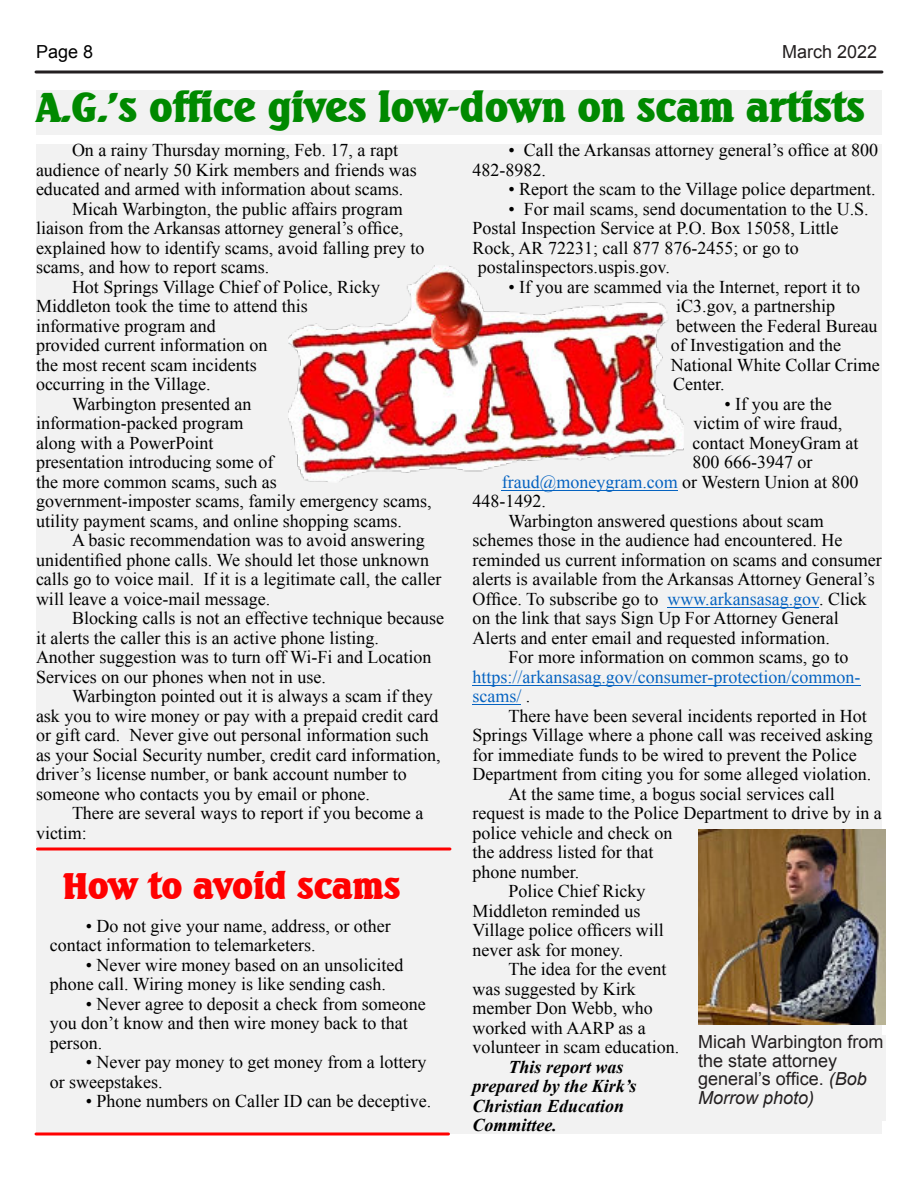
<style>
.page{position:relative;width:918px;height:1188px;background:#fff}
.page>*{position:absolute;margin:0;border:0;box-sizing:border-box;transform-origin:0 0}
.t1{font:40.5px "Seabird Heavy SF Bold";color:#008900}
.t2{font:36px "Seabird Heavy SF Bold";color:#f00}
.t3{font:18px/19.5px "Times New Roman";color:#000}
.t4{font:18px/19.5px "Times New Roman";color:#0563c1}
.t5{font:18px/18.6px "Arial";color:#231f20}
.t6{font:italic 700 18px/19.5px "Times New Roman";color:#000}
.t7{font:18px "Arial";color:#000}
.s1{color:#000}
.s2{color:#0563c1}
.s3{font-style:italic}
</style>
<div class="page">
<svg style="left:36px;top:70px;width:846px;height:4px"></svg>
<div style="left:36px;top:144px;width:846px;height:990px;background:#f2f2f2"></div>
<hr style="left:502px;top:490px;width:176px;height:1px;background:#0563c1">
<hr style="left:667px;top:607px;width:152px;height:1px;background:#0563c1">
<hr style="left:472px;top:685px;width:389px;height:1px;background:#0563c1">
<hr style="left:472px;top:704px;width:49px;height:1px;background:#0563c1">
<img style="left:698px;top:830px;width:188px;height:194px">
<div style="left:698px;top:1035px;width:188px;height:86px;background:#f2f2f2"></div>
<hr style="left:38px;top:848px;width:412px;height:2px;background:#f00">
<svg style="left:36px;top:1132px;width:412px;height:4px"></svg>
<img style="left:288px;top:266px;width:396px;height:216px">
<div style="left:36px;top:90px;width:846px;height:45px;background:#f2f2f2"></div>
<p class="t7" style="left:36px;top:45px;width:59px">Page 8</p>
<p class="t5" style="left:782px;top:44px;width:97px">March 2022</p>
<h1 class="t1" style="left:36px;top:89px;width:831px">A.G.’s office gives low-down on scam artists</h1>
<p class="t3" style="left:72px;top:142px;width:328px">On a rainy Thursday morning, Feb. 17, a rapt</p>
<p class="t3" style="left:36px;top:162px;width:382px">audience of nearly 50 Kirk members and friends was</p>
<p class="t3" style="left:36px;top:181px;width:369px">educated and armed with information about scams.</p>
<p class="t3" style="left:72px;top:201px;width:332px">Micah Warbington, the public affairs program</p>
<p class="t3" style="left:36px;top:220px;width:369px">liaison from the Arkansas attorney general’s office,</p>
<p class="t3" style="left:36px;top:240px;width:390px">explained how to identify scams, avoid falling prey to</p>
<p class="t3" style="left:36px;top:259px;width:235px">scams, and how to report scams.</p>
<p class="t3" style="left:72px;top:279px;width:310px">Hot Springs Village Chief of Police, Ricky</p>
<p class="t3" style="left:36px;top:298px;width:273px">Middleton took the time to attend this</p>
<p class="t3" style="left:36px;top:318px;width:181px">informative program and</p>
<p class="t3" style="left:36px;top:337px;width:233px">provided current information on</p>
<p class="t3" style="left:36px;top:357px;width:222px">the most recent scam incidents</p>
<p class="t3" style="left:36px;top:376px;width:176px">occurring in the Village.</p>
<p class="t3" style="left:72px;top:396px;width:181px">Warbington presented an</p>
<p class="t3" style="left:36px;top:415px;width:209px">information-packed program</p>
<p class="t3" style="left:36px;top:435px;width:179px">along with a PowerPoint</p>
<p class="t3" style="left:36px;top:454px;width:239px">presentation introducing some of</p>
<p class="t3" style="left:36px;top:474px;width:242px">the more common scams, such as</p>
<p class="t3" style="left:36px;top:493px;width:397px">government-imposter scams, family emergency scams,</p>
<p class="t3" style="left:36px;top:513px;width:367px">utility payment scams, and online shopping scams.</p>
<p class="t3" style="left:72px;top:532px;width:354px">A basic recommendation was to avoid answering</p>
<p class="t3" style="left:36px;top:552px;width:395px">unidentified phone calls. We should let those unknown</p>
<p class="t3" style="left:36px;top:571px;width:407px">calls go to voice mail. If it is a legitimate call, the caller</p>
<p class="t3" style="left:36px;top:591px;width:236px">will leave a voice-mail message.</p>
<p class="t3" style="left:72px;top:610px;width:374px">Blocking calls is not an effective technique because</p>
<p class="t3" style="left:36px;top:630px;width:344px">it alerts the caller this is an active phone listing.</p>
<p class="t3" style="left:36px;top:649px;width:397px">Another suggestion was to turn off Wi-Fi and Location</p>
<p class="t3" style="left:36px;top:669px;width:291px">Services on our phones when not in use.</p>
<p class="t3" style="left:72px;top:688px;width:362px">Warbington pointed out it is always a scam if they</p>
<p class="t3" style="left:36px;top:708px;width:404px">ask you to wire money or pay with a prepaid credit card</p>
<p class="t3" style="left:36px;top:727px;width:394px">or gift card. Never give out personal information such</p>
<p class="t3" style="left:36px;top:747px;width:406px">as your Social Security number, credit card information,</p>
<p class="t3" style="left:36px;top:766px;width:372px">driver’s license number, or bank account number to</p>
<p class="t3" style="left:36px;top:786px;width:335px">someone who contacts you by email or phone.</p>
<p class="t3" style="left:72px;top:805px;width:353px">There are several ways to report if you become a</p>
<p class="t3" style="left:36px;top:825px;width:52px">victim:</p>
<h2 class="t2" style="left:63px;top:870px;width:339px">How to avoid scams</h2>
<p class="t3" style="left:50px;top:917px;width:343px;text-indent:36px">• Do not give your name, address, or other contact information to telemarketers.</p>
<p class="t3" style="left:50px;top:956px;width:355px;text-indent:36px">• Never wire money based on an unsolicited phone call. Wiring money is like sending cash.</p>
<p class="t3" style="left:50px;top:995px;width:378px;text-indent:36px">• Never agree to deposit a check from someone you don’t know and then wire money back to that person.</p>
<p class="t3" style="left:50px;top:1054px;width:378px;text-indent:36px">• Never pay money to get money from a lottery or sweepstakes.</p>
<p class="t3" style="left:86px;top:1093px;width:347px">• Phone numbers on Caller ID can be deceptive.</p>
<p class="t3" style="left:472px;top:142px;width:407px;text-indent:36px">• Call the Arkansas attorney general’s office at 800<br>482-8982.</p>
<p class="t3" style="left:508px;top:181px;width:369px">• Report the scam to the Village police department.</p>
<p class="t3" style="left:472px;top:201px;width:398px;text-indent:36px">• For mail scams, send documentation to the U.S.<br>Postal Inspection Service at P.O. Box 15058, Little Rock, AR 72231; call 877 876-2455; or go to postalinspectors.uspis.gov.</p>
<p class="t3" style="left:508px;top:279px;width:353px">• If you are scammed via the Internet, report it to</p>
<p class="t3" style="left:676px;top:298px;width:160px">iC3.gov, a partnership</p>
<p class="t3" style="left:676px;top:318px;width:203px">between the Federal Bureau</p>
<p class="t3" style="left:671px;top:337px;width:172px">of Investigation and the</p>
<p class="t3" style="left:671px;top:357px;width:211px">National White Collar Crime</p>
<p class="t3" style="left:673px;top:376px;width:53px">Center.</p>
<p class="t3" style="left:724px;top:396px;width:109px">• If you are the</p>
<p class="t3" style="left:693px;top:415px;width:150px">victim of wire fraud,</p>
<p class="t3" style="left:693px;top:435px;width:167px">contact MoneyGram at</p>
<p class="t3" style="left:693px;top:454px;width:121px">800 666-3947 or</p>
<p class="t4" style="left:502px;top:474px;width:358px">fraud@moneygram.com <span class="s1">or Western Union at 800</span></p>
<p class="t3" style="left:472px;top:493px;width:75px">448-1492.</p>
<p class="t3" style="left:508px;top:513px;width:317px">Warbington answered questions about scam</p>
<p class="t3" style="left:472px;top:532px;width:371px">schemes those in the audience had encountered. He</p>
<p class="t3" style="left:472px;top:552px;width:411px">reminded us current information on scams and consumer</p>
<p class="t3" style="left:472px;top:571px;width:404px">alerts is available from the Arkansas Attorney General’s</p>
<p class="t3" style="left:472px;top:591px;width:396px">Office. To subscribe go to <span class="s2">www.arkansasag.gov</span>. Click</p>
<p class="t3" style="left:472px;top:610px;width:368px">on the link that says Sign Up For Attorney General</p>
<p class="t3" style="left:472px;top:630px;width:359px">Alerts and enter email and requested information.</p>
<p class="t3" style="left:508px;top:649px;width:341px">For more information on common scams, go to</p>
<p class="t4" style="left:472px;top:669px;width:390px">https://arkansasag.gov/consumer-protection/common&shy;scams/ <span class="s1">.</span></p>
<p class="t3" style="left:508px;top:708px;width:360px">There have been several incidents reported in Hot</p>
<p class="t3" style="left:472px;top:727px;width:402px">Springs Village where a phone call was received asking</p>
<p class="t3" style="left:472px;top:747px;width:386px">for immediate funds to be wired to prevent the Police</p>
<p class="t3" style="left:472px;top:766px;width:400px">Department from citing you for some alleged violation.</p>
<p class="t3" style="left:508px;top:786px;width:328px">At the same time, a bogus social services call</p>
<p class="t3" style="left:472px;top:805px;width:411px">request is made to the Police Department to drive by in a</p>
<p class="t3" style="left:472px;top:825px;width:201px">police vehicle and check on</p>
<p class="t3" style="left:472px;top:844px;width:182px">the address listed for that</p>
<p class="t3" style="left:472px;top:864px;width:108px">phone number.</p>
<p class="t3" style="left:508px;top:883px;width:138px">Police Chief Ricky</p>
<p class="t3" style="left:472px;top:903px;width:169px">Middleton reminded us</p>
<p class="t3" style="left:472px;top:922px;width:193px">Village police officers will</p>
<p class="t3" style="left:472px;top:942px;width:152px">never ask for money.</p>
<p class="t3" style="left:508px;top:961px;width:159px">The idea for the event</p>
<p class="t3" style="left:472px;top:981px;width:165px">was suggested by Kirk</p>
<p class="t3" style="left:472px;top:1000px;width:182px">member Don Webb, who</p>
<p class="t3" style="left:472px;top:1020px;width:175px">worked with AARP as a</p>
<p class="t3" style="left:472px;top:1039px;width:208px">volunteer in scam education.</p>
<p class="t6" style="left:472px;top:1059px;width:166px;text-indent:36px">This report was prepared by the Kirk’s<br>Christian Education<br>Committee.</p>
<p class="t5" style="left:698px;top:1034px;width:187px">Micah Warbington from the state attorney general’s office. <span class="s3">(Bob<br>Morrow photo)</span></p>
</div>
